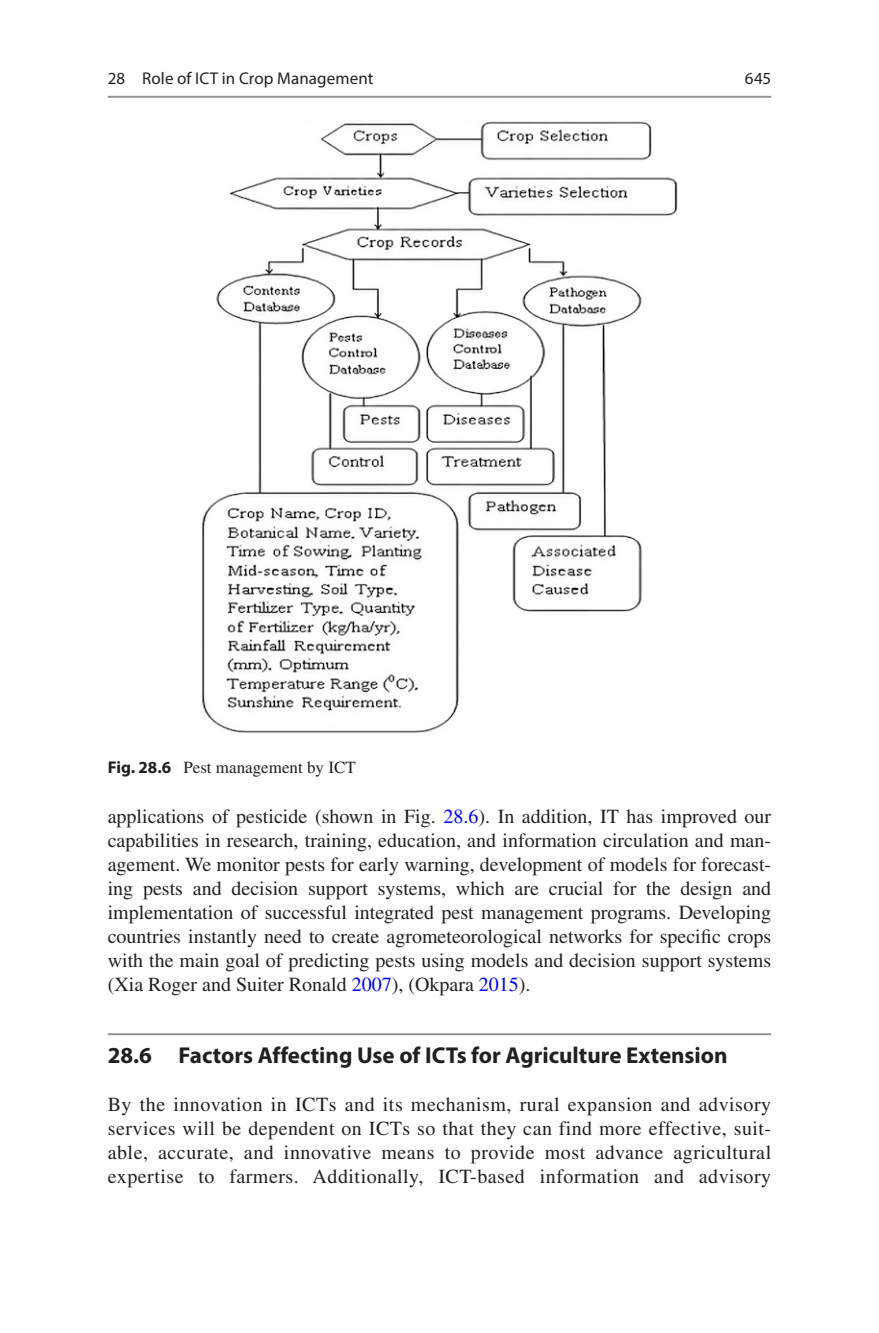
<style>
.page{position:relative;width:879px;height:1333px;background:#fff}
.page>*{position:absolute;margin:0;border:0;box-sizing:border-box;transform-origin:0 0}
.t1{font:700 23px "Mfrcdq Myriad Pro";color:#231f20}
.t2{font:20px/24px "Gxptpp Times LT Std";letter-spacing:.01em;color:#231f20;text-align:justify}
.t3{font:17px "Frmxlr Myriad Pro";letter-spacing:.01em;color:#231f20}
.t4{font:17px "Gxptpp Times LT Std";color:#231f20}
.s1{font-family:"Mfrcdq Myriad Pro";font-weight:700}
.s2{color:#00f}
</style>
<div class="page">
<hr style="left:108px;top:1033px;width:663px;height:2px;background:#939598">
<img style="left:201px;top:121px;width:477px;height:612px">
<hr style="left:108px;top:96px;width:663px;height:2px;background:#939598">
<p class="t3" style="left:108px;top:68px;width:267px">28 Role of ICT in Crop Management</p>
<p class="t4" style="left:108px;top:757px;width:249px"><span class="s1">Fig. 28.6</span> Pest management by ICT</p>
<p class="t3" style="left:745px;top:68px;width:28px">645</p>
<p class="t2" style="left:108px;top:803px;width:665px">applications of pesticide (shown in Fig. <span class="s2">28.6</span>). In addition, IT has improved our capabilities in research, training, education, and information circulation and man&shy;agement. We monitor pests for early warning, development of models for forecast&shy;ing pests and decision support systems, which are crucial for the design and implementation of successful integrated pest management programs. Developing countries instantly need to create agrometeorological networks for specific crops with the main goal of predicting pests using models and decision support systems (Xia Roger and Suiter Ronald <span class="s2">2007</span>), (Okpara <span class="s2">2015</span>).</p>
<p class="t1" style="left:108px;top:1039px;width:621px">28.6 Factors Affecting Use of ICTs for Agriculture Extension</p>
<p class="t2" style="left:108px;top:1091px;width:665px">By the innovation in ICTs and its mechanism, rural expansion and advisory services will be dependent on ICTs so that they can find more effective, suit&shy;able, accurate, and innovative means to provide most advance agricultural expertise to farmers. Additionally, ICT-based information and advisory</p>
</div>
